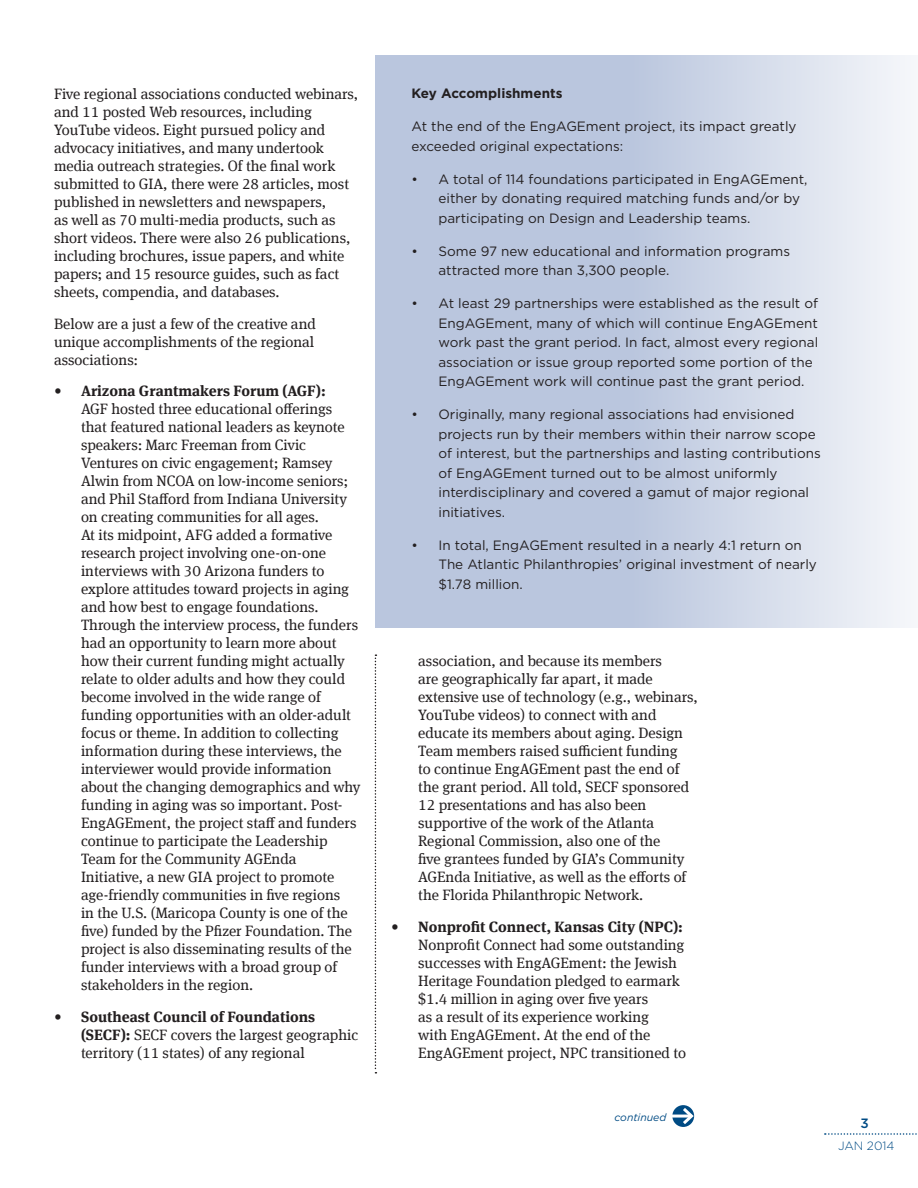
<style>
.page{position:relative;width:918px;height:1188px;background:#fff}
.page>*{position:absolute;margin:0;border:0;box-sizing:border-box;transform-origin:0 0}
.t1{font:15px/18px "Meta Serif Offc";color:#231f20}
.t2{font:13.5px/19.5px "Gotham";color:#231f20}
.t3{font:700 13.5px "Gotham";color:#231f20}
.t4{font:500 13.5px "Gotham";color:#004b84}
.t5{font:300 12px "Gotham";color:#004b84}
.t6{font:italic 10.5px "Gotham";color:#004b84}
.s1{font-weight:700}
</style>
<div class="page">
<svg style="left:672px;top:1105px;width:22px;height:22px"></svg>
<hr style="left:672px;top:1115px;width:20px;height:3px;background:#fff">
<svg style="left:680px;top:1105px;width:15px;height:22px"></svg>
<svg style="left:825px;top:1133px;width:92px;height:2px"></svg>
<div style="left:375px;top:55px;width:543px;height:572px;background:linear-gradient(to right,#abbad7,#e9edf4)"></div>
<svg style="left:375px;top:654px;width:1px;height:420px"></svg>
<p class="t1" style="left:54px;top:85px;width:306px">Five regional associations conducted webinars, and 11 posted Web resources, including YouTube videos. Eight pursued policy and advocacy initiatives, and many undertook media outreach strategies. Of the final work submitted to GIA, there were 28 articles, most published in newsletters and newspapers,<br>as well as 70 multi-media products, such as short videos. There were also 26 publications, including brochures, issue papers, and white papers; and 15 resource guides, such as fact sheets, compendia, and databases.</p>
<p class="t1" style="left:54px;top:314px;width:263px;text-align:justify">Below are a just a few of the creative and unique accomplishments of the regional associations:</p>
<p class="t1" style="left:81px;top:382px;width:281px;text-indent:-27px"><span class="s1">• Arizona Grantmakers Forum (AGF):<br></span>AGF hosted three educational offerings that featured national leaders as keynote speakers: Marc Freeman from Civic Ventures on civic engagement; Ramsey Alwin from NCOA on low-income seniors; and Phil Stafford from Indiana University on creating communities for all ages.<br>At its midpoint, AFG added a formative research project involving one-on-one interviews with 30 Arizona funders to explore attitudes toward projects in aging and how best to engage foundations.<br>Through the interview process, the funders had an opportunity to learn more about how their current funding might actually relate to older adults and how they could become involved in the wide range of funding opportunities with an older-adult focus or theme. In addition to collecting information during these interviews, the interviewer would provide information about the changing demographics and why funding in aging was so important. Post-EngAGEment, the project staff and funders continue to participate the Leadership Team for the Community AGEnda Initiative, a new GIA project to promote age-friendly communities in five regions<br>in the U.S. (Maricopa County is one of the five) funded by the Pfizer Foundation. The project is also disseminating results of the funder interviews with a broad group of stakeholders in the region.</p>
<p class="t1" style="left:81px;top:1007px;width:279px;text-indent:-27px"><span class="s1">• Southeast Council of Foundations (SECF):</span> SECF covers the largest geographic territory (11 states) of any regional</p>
<p class="t3" style="left:411px;top:85px;width:153px">Key Accomplishments</p>
<p class="t2" style="left:411px;top:116px;width:387px">At the end of the EngAGEment project, its impact greatly exceeded original expectations:</p>
<p class="t2" style="left:438px;top:169px;width:371px;text-indent:-27px">• A total of 114 foundations participated in EngAGEment, either by donating required matching funds and/or by participating on Design and Leadership teams.</p>
<p class="t2" style="left:438px;top:241px;width:353px;text-indent:-27px">• Some 97 new educational and information programs attracted more than 3,300 people.</p>
<p class="t2" style="left:438px;top:293px;width:381px;text-indent:-27px">• At least 29 partnerships were established as the result of EngAGEment, many of which will continue EngAGEment work past the grant period. In fact, almost every regional association or issue group reported some portion of the EngAGEment work will continue past the grant period.</p>
<p class="t2" style="left:438px;top:404px;width:384px;text-indent:-27px">• Originally, many regional associations had envisioned projects run by their members within their narrow scope of interest, but the partnerships and lasting contributions of EngAGEment turned out to be almost uniformly interdisciplinary and covered a gamut of major regional initiatives.</p>
<p class="t2" style="left:438px;top:535px;width:380px;text-indent:-27px">• In total, EngAGEment resulted in a nearly 4:1 return on<br>The Atlantic Philanthropies’ original investment of nearly $1.78 million.</p>
<p class="t1" style="left:418px;top:652px;width:281px">association, and because its members<br>are geographically far apart, it made extensive use of technology (e.g., webinars, YouTube videos) to connect with and educate its members about aging. Design Team members raised sufficient funding<br>to continue EngAGEment past the end of the grant period. All told, SECF sponsored 12 presentations and has also been supportive of the work of the Atlanta Regional Commission, also one of the<br>five grantees funded by GIA’s Community AGEnda Initiative, as well as the efforts of the Florida Philanthropic Network.</p>
<p class="t1" style="left:418px;top:917px;width:269px;text-indent:-27px"><span class="s1">• Nonprofit Connect, Kansas City (NPC):<br></span>Nonprofit Connect had some outstanding successes with EngAGEment: the Jewish Heritage Foundation pledged to earmark $1.4 million in aging over five years<br>as a result of its experience working<br>with EngAGEment. At the end of the EngAGEment project, NPC transitioned to</p>
<p class="t6" style="left:615px;top:1110px;width:53px">continued</p>
<p class="t4" style="left:860px;top:1114px;width:10px">3</p>
<p class="t5" style="left:838px;top:1138px;width:58px">JAN 2014</p>
</div>
